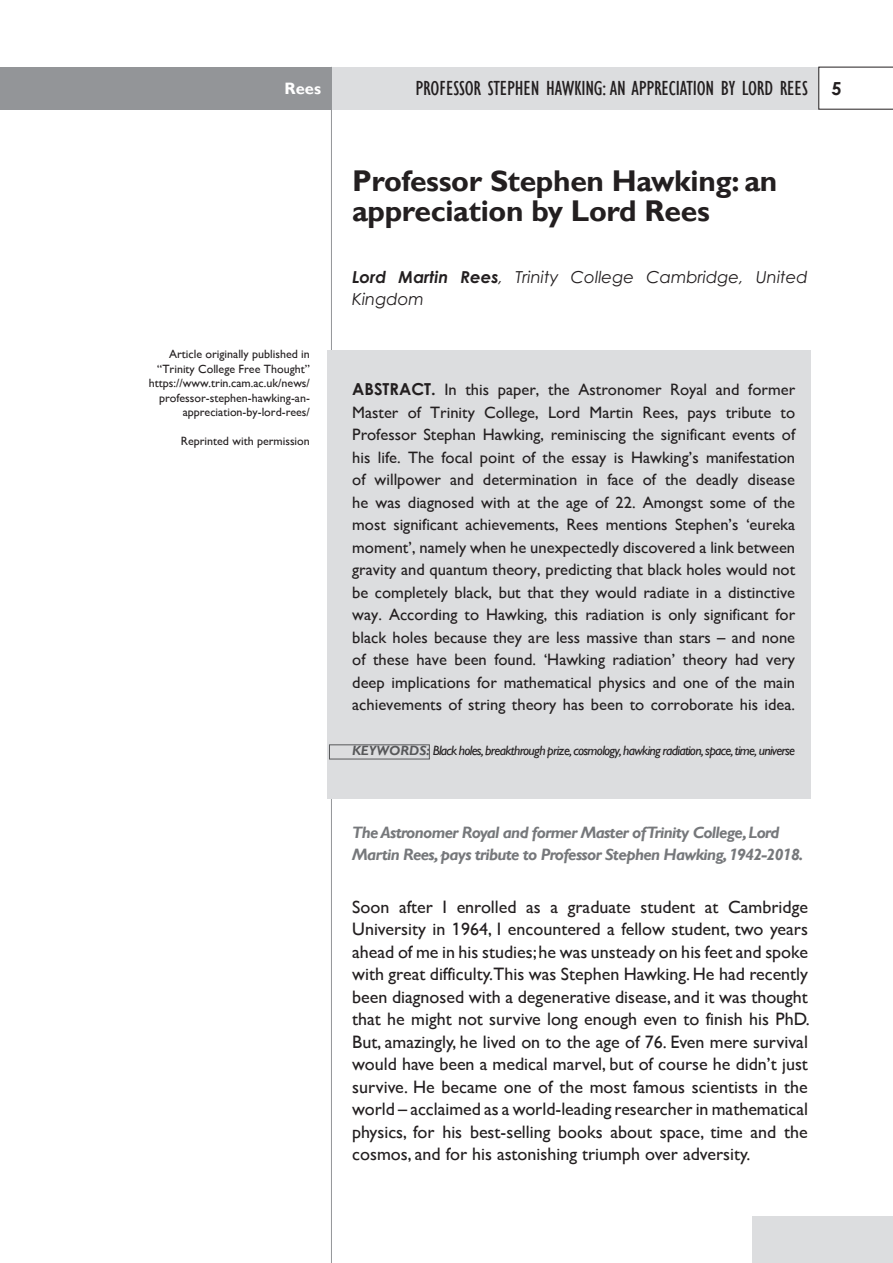
<style>
.page{position:relative;width:893px;height:1263px;background:#fff}
.page>*{position:absolute;margin:0;border:0;box-sizing:border-box;transform-origin:0 0}
.Titolo_Articolo{font:700 30px/30px "forma";letter-spacing:-.01em;color:#231f20}
.t1{font:condensed 21px "forma";letter-spacing:-.01em;color:#231f20}
.testo{font:18px/22.5px "forma";color:#231f20;text-align:justify}
.ABSTRACT{font:16.5px/22.5px "forma";color:#231f20;text-align:justify}
.Sottoparagrafo{font:italic 700 16.5px/22.5px "forma";letter-spacing:-.04em;color:#76787b}
.Autore_e_Descrizione{font:italic 16.5px/22.5px "Forma Gotik i";color:#231f20}
.t2{font:700 16.5px "forma";color:#fff}
.ABSTRACT-2{font:italic 13.5px "forma";letter-spacing:-.05em;color:#231f20}
.tab_dx{font:12px/14.4px "forma";color:#231f20;text-align:right}
.s1{font-family:"Century Gothic";font-weight:700;font-stretch:normal;font-size:18px}
.s2{font-family:"Forma Gotik bi";font-weight:700}
.s3{font-family:"Forma Gotik b";font-weight:700}
.s4{font-weight:700;color:#57585a}
</style>
<div class="page">
<div style="left:332px;top:67px;width:487px;height:42px;background:#dcdddf"></div>
<svg style="left:819px;top:67px;width:74px;height:42px"></svg>
<div style="left:753px;top:1217px;width:140px;height:46px;background:#dcdddf"></div>
<hr style="left:331px;top:67px;width:1px;height:1196px;background:#939598">
<div style="left:0;top:67px;width:332px;height:42px;background:#939598"></div>
<div style="left:327px;top:350px;width:483px;height:448px;background:#dcdddf"></div>
<p class="t2" style="left:285px;top:78px;width:38px">Rees</p>
<p class="t1" style="left:415px;top:76px;width:427px">PROFESSOR STEPHEN HAWKING: AN APPRECIATION BY LORD REES <span class="s1">5</span></p>
<p class="Titolo_Articolo" style="left:352px;top:167px;width:427px">Professor Stephen Hawking: an appreciation by Lord Rees</p>
<p class="tab_dx" style="left:149px;top:347px;width:163px">Article originally published in “Trinity College Free Thought” https://www.trin.cam.ac.uk/news/ professor-stephen-hawking-an&shy;appreciation-by-lord-rees/</p>
<p class="tab_dx" style="left:181px;top:434px;width:131px">Reprinted with permission</p>
<p class="Autore_e_Descrizione" style="left:352px;top:265px;width:457px"><span class="s2">Lord Martin Rees</span>, Trinity College Cambridge, United<br>Kingdom</p>
<p class="ABSTRACT" style="left:352px;top:378px;width:444px"><span class="s3">ABSTRACT.</span> In this paper, the Astronomer Royal and former Master of Trinity College, Lord Martin Rees, pays tribute to Professor Stephan Hawking, reminiscing the significant events of his life. The focal point of the essay is Hawking’s manifestation of willpower and determination in face of the deadly disease he was diagnosed with at the age of 22. Amongst some of the most significant achievements, Rees mentions Stephen’s ‘eureka moment’, namely when he unexpectedly discovered a link between gravity and quantum theory, predicting that black holes would not be completely black, but that they would radiate in a distinctive way. According to Hawking, this radiation is only significant for black holes because they are less massive than stars – and none of these have been found. ‘Hawking radiation’ theory had very deep implications for mathematical physics and one of the main achievements of string theory has been to corroborate his idea.</p>
<p class="ABSTRACT-2" style="left:352px;top:743px;width:444px"><span class="s4">KEYWORDS:</span> Black holes, breakthrough prize, cosmology, hawking radiation, space, time, universe</p>
<p class="Sottoparagrafo" style="left:352px;top:821px;width:453px">The Astronomer Royal and former Master of Trinity College, Lord<br>Martin Rees, pays tribute to Professor Stephen Hawking, 1942-2018.</p>
<p class="testo" style="left:352px;top:896px;width:459px">Soon after I enrolled as a graduate student at Cambridge University in 1964, I encountered a fellow student, two years ahead of me in his studies; he was unsteady on his feet and spoke with great difficulty.This was Stephen Hawking. He had recently been diagnosed with a degenerative disease, and it was thought that he might not survive long enough even to finish his PhD.<br>But, amazingly, he lived on to the age of 76. Even mere survival would have been a medical marvel, but of course he didn’t just survive. He became one of the most famous scientists in the world – acclaimed as a world-leading researcher in mathematical physics, for his best-selling books about space, time and the cosmos, and for his astonishing triumph over adversity.</p>
</div>
